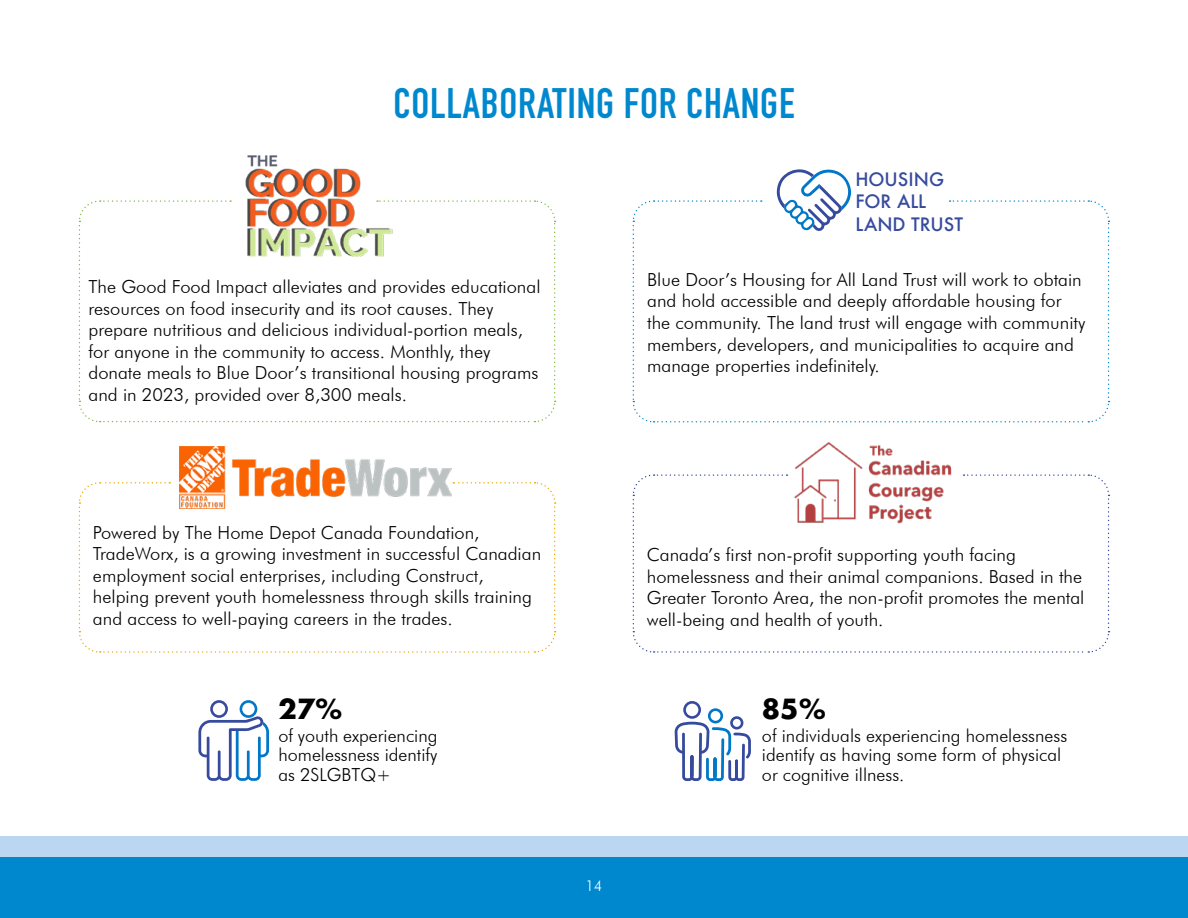
<style>
.page{position:relative;width:1188px;height:918px;background:#fff}
.page>*{position:absolute;margin:0;border:0;box-sizing:border-box;transform-origin:0 0}
.t1{font:700 42px "DIN Condensed";letter-spacing:.02em;color:#0088ce}
.t2{font:700 27px "Futura";color:#000}
.Text_on_White{font:300 18px/21.6px "Futura BT";color:#000}
.t3{font:500 18px "Futura";color:#374b9e}
.t4{font:300 15px "Futura BT";color:#fff}
</style>
<div class="page">
<div style="left:0;top:849px;width:1188px;height:69px;background:#0088ce"></div>
<div style="left:0;top:836px;width:1188px;height:21px;background:#bad6f0"></div>
<svg style="left:78px;top:200px;width:478px;height:223px"></svg>
<img style="left:242px;top:155px;width:152px;height:120px">
<svg style="left:78px;top:482px;width:478px;height:171px"></svg>
<img style="left:179px;top:446px;width:273px;height:62px">
<img style="left:795px;top:442px;width:157px;height:32px">
<svg style="left:632px;top:474px;width:478px;height:179px"></svg>
<svg style="left:632px;top:169px;width:478px;height:254px"></svg>
<svg style="left:198px;top:715px;width:71px;height:66px"></svg>
<div style="left:210px;top:700px;width:18px;height:18px;border:3px solid #374b9e;border-radius:50%"></div>
<div style="left:240px;top:700px;width:17px;height:18px;border:3px solid #0077c8;border-radius:50%"></div>
<svg style="left:674px;top:701px;width:77px;height:80px"></svg>
<p class="t1" style="left:393px;top:75px;width:403px">COLLABORATING FOR CHANGE</p>
<p class="t3" style="left:855px;top:166px;width:90px">HOUSING</p>
<p class="t3" style="left:855px;top:189px;width:72px">FOR ALL</p>
<p class="t3" style="left:855px;top:212px;width:109px">LAND TRUST</p>
<p class="Text_on_White" style="left:88px;top:276px;width:454px">The Good Food Impact alleviates and provides educational resources on food insecurity and its root causes. They prepare nutritious and delicious individual-portion meals, for anyone in the community to access. Monthly, they donate meals to Blue Door’s transitional housing programs and in 2023, provided over 8,300 meals.</p>
<p class="Text_on_White" style="left:647px;top:268px;width:440px">Blue Door’s Housing for All Land Trust will work to obtain and hold accessible and deeply affordable housing for the community. The land trust will engage with community members, developers, and municipalities to acquire and manage properties indefinitely.</p>
<p class="Text_on_White" style="left:93px;top:521px;width:450px">Powered by The Home Depot Canada Foundation, TradeWorx, is a growing investment in successful Canadian employment social enterprises, including Construct, helping prevent youth homelessness through skills training and access to well-paying careers in the trades.</p>
<p class="t2" style="left:278px;top:690px;width:66px">27%</p>
<p class="Text_on_White" style="left:278px;top:726px;width:161px;line-height:19.5px;text-align:justify">of youth experiencing homelessness identify as 2SLGBTQ+</p>
<p class="t4" style="left:585px;top:877px;width:19px">14</p>
<p class="Text_on_White" style="left:647px;top:544px;width:439px">Canada’s first non-profit supporting youth facing homelessness and their animal companions. Based in the Greater Toronto Area, the non-profit promotes the mental well-being and health of youth.</p>
<p class="t2" style="left:762px;top:690px;width:66px">85%</p>
<p class="Text_on_White" style="left:762px;top:725px;width:307px;line-height:19.5px">of individuals experiencing homelessness identify as having some form of physical or cognitive illness.</p>
</div>
